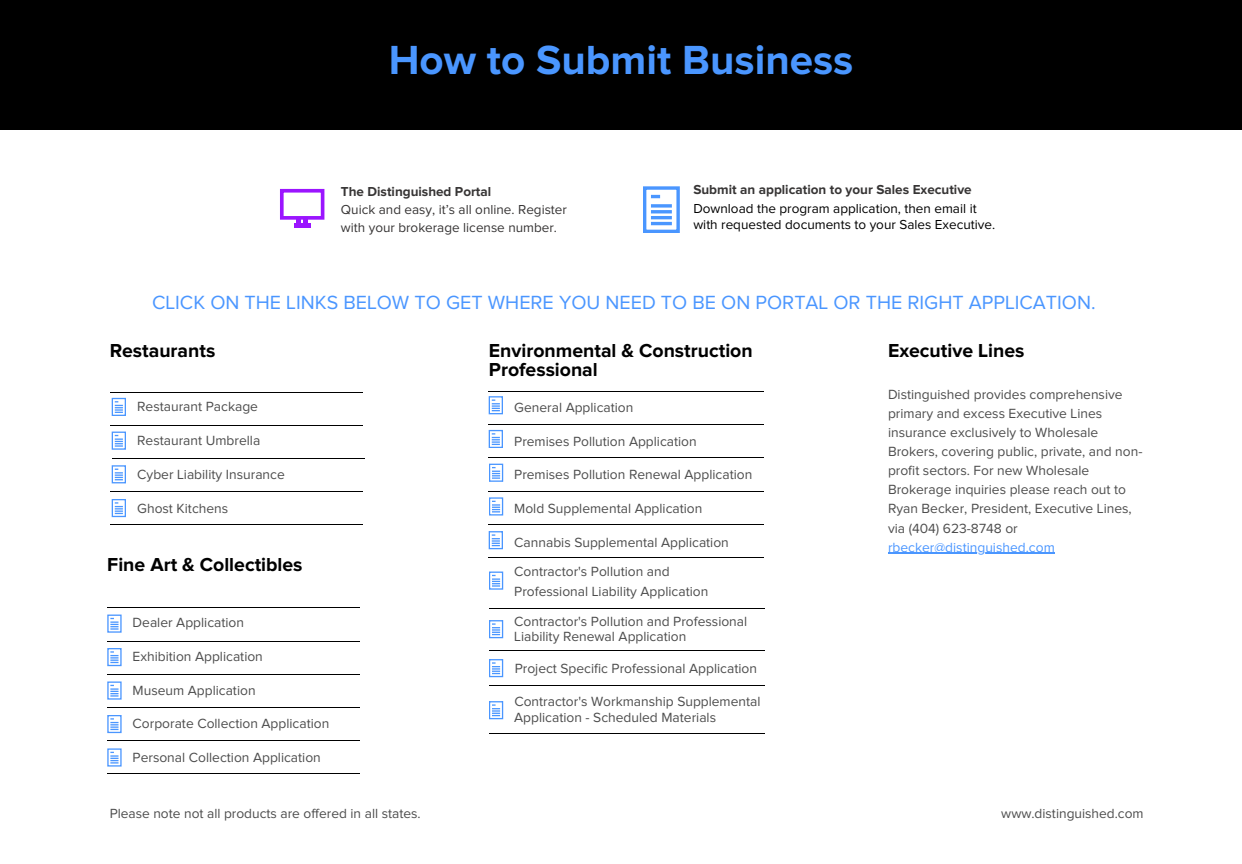
<style>
.page{position:relative;width:1242px;height:864px;background:#fff}
.page>*{position:absolute;margin:0;border:0;box-sizing:border-box;transform-origin:0 0}
.t1{font:700 42.15px "Proxima Nova";color:#4a96ff}
.t2{font:19.8px "Proxima Nova";color:#4a96ff}
.t3{font:700 19.5px/19.2px "Proxima Nova";color:#000}
.t4{font:13.8px/19.2px "Proxima Nova";color:#4d4d4d}
.t5{font:13.8px "Proxima Nova";color:#4a96ff}
.t6{font:13.65px "Proxima Nova";color:#4d4d4d}
.t7{font:13.5px/15.8px "Proxima Nova";color:#000}
.t8{font:13.5px/18px "Proxima Nova";color:#373535}
.t9{font:700 13.5px "Proxima Nova";color:#373535}
</style>
<div class="page">
<hr style="left:107px;top:608px;width:253px;height:1px;background:#000">
<hr style="left:107px;top:641px;width:253px;height:1px;background:#000">
<hr style="left:107px;top:674px;width:253px;height:1px;background:#000">
<hr style="left:107px;top:707px;width:253px;height:1px;background:#000">
<hr style="left:107px;top:740px;width:253px;height:1px;background:#000">
<hr style="left:107px;top:773px;width:253px;height:1px;background:#000">
<svg style="left:107px;top:715px;width:15px;height:18px"></svg>
<svg style="left:107px;top:681px;width:15px;height:19px"></svg>
<svg style="left:107px;top:748px;width:15px;height:19px"></svg>
<svg style="left:107px;top:615px;width:15px;height:18px"></svg>
<svg style="left:107px;top:648px;width:15px;height:18px"></svg>
<hr style="left:110px;top:392px;width:253px;height:1px;background:#000">
<hr style="left:110px;top:425px;width:253px;height:1px;background:#000">
<hr style="left:112px;top:458px;width:253px;height:1px;background:#000">
<hr style="left:110px;top:491px;width:253px;height:1px;background:#000">
<hr style="left:110px;top:524px;width:253px;height:1px;background:#000">
<svg style="left:112px;top:499px;width:14px;height:18px"></svg>
<svg style="left:112px;top:465px;width:14px;height:18px"></svg>
<svg style="left:112px;top:398px;width:14px;height:18px"></svg>
<svg style="left:112px;top:432px;width:14px;height:18px"></svg>
<svg style="left:489px;top:396px;width:14px;height:18px"></svg>
<svg style="left:489px;top:430px;width:14px;height:18px"></svg>
<svg style="left:489px;top:464px;width:14px;height:18px"></svg>
<svg style="left:489px;top:497px;width:14px;height:19px"></svg>
<svg style="left:489px;top:531px;width:14px;height:18px"></svg>
<svg style="left:489px;top:572px;width:14px;height:18px"></svg>
<hr style="left:489px;top:608px;width:275px;height:1px;background:#000">
<hr style="left:489px;top:733px;width:275px;height:1px;background:#000">
<hr style="left:489px;top:650px;width:275px;height:1px;background:#000">
<hr style="left:489px;top:685px;width:275px;height:1px;background:#000">
<svg style="left:489px;top:620px;width:14px;height:18px"></svg>
<svg style="left:489px;top:659px;width:14px;height:18px"></svg>
<svg style="left:489px;top:701px;width:14px;height:18px"></svg>
<hr style="left:489px;top:391px;width:275px;height:1px;background:#000">
<hr style="left:489px;top:424px;width:275px;height:1px;background:#000">
<hr style="left:489px;top:457px;width:275px;height:1px;background:#000">
<hr style="left:489px;top:491px;width:275px;height:1px;background:#000">
<hr style="left:489px;top:524px;width:275px;height:1px;background:#000">
<hr style="left:489px;top:557px;width:275px;height:1px;background:#000">
<svg style="left:280px;top:189px;width:44px;height:36px"></svg>
<hr style="left:294px;top:224px;width:16px;height:3px;background:#9b15ff">
<svg style="left:643px;top:186px;width:37px;height:47px"></svg>
<div style="left:0;top:0;width:1242px;height:130px;background:#000"></div>
<hr style="left:888px;top:553px;width:167px;height:1px;background:#4a96ff">
<p class="t1" style="left:389px;top:40px;width:466px">How to Submit Business</p>
<p class="t9" style="left:341px;top:186px;width:152px">The Distinguished Portal</p>
<p class="t8" style="left:341px;top:201px;width:228px">Quick and easy, it’s all online. Register with your brokerage license number.</p>
<p class="t9" style="left:693px;top:183px;width:280px">Submit an application to your Sales Executive</p>
<p class="t7" style="left:693px;top:201px;width:303px">Download the program application, then email it with requested documents to your Sales Executive.</p>
<p class="t2" style="left:152px;top:293px;width:945px">CLICK ON THE LINKS BELOW TO GET WHERE YOU NEED TO BE ON PORTAL OR THE RIGHT APPLICATION.</p>
<h3 class="t3" style="left:110px;top:342px;width:107px">Restaurants</h3>
<p class="t4" style="left:137px;top:398px;width:122px">Restaurant Package</p>
<p class="t4" style="left:137px;top:432px;width:125px">Restaurant Umbrella</p>
<p class="t4" style="left:137px;top:465px;width:149px">Cyber Liability Insurance</p>
<p class="t4" style="left:137px;top:499px;width:93px">Ghost Kitchens</p>
<h1 class="t3" style="left:107px;top:555px;width:197px">Fine Art &amp; Collectibles</h1>
<p class="t4" style="left:133px;top:613px;width:113px">Dealer Application</p>
<p class="t4" style="left:133px;top:647px;width:132px">Exhibition Application</p>
<h4 class="t4" style="left:133px;top:681px;width:125px">Museum Application</h4>
<p class="t4" style="left:133px;top:715px;width:198px">Corporate Collection Application</p>
<h2 class="t4" style="left:133px;top:748px;width:190px">Personal Collection Application</h2>
<h3 class="t3" style="left:489px;top:342px;width:265px">Environmental &amp; Construction<br>Professional</h3>
<p class="t4" style="left:514px;top:398px;width:121px">General Application</p>
<p class="t4" style="left:514px;top:432px;width:184px">Premises Pollution Application</p>
<p class="t4" style="left:514px;top:466px;width:240px">Premises Pollution Renewal Application</p>
<p class="t4" style="left:514px;top:500px;width:190px">Mold Supplemental Application</p>
<p class="t4" style="left:514px;top:533px;width:216px">Cannabis Supplemental Application</p>
<p class="t4" style="left:514px;top:563px;width:157px">Contractor's Pollution and</p>
<p class="t4" style="left:514px;top:582px;width:196px">Professional Liability Application</p>
<p class="t4" style="left:514px;top:612px;width:235px">Contractor's Pollution and Professional</p>
<p class="t4" style="left:514px;top:627px;width:174px">Liability Renewal Application</p>
<p class="t4" style="left:515px;top:659px;width:244px">Project Specific Professional Application</p>
<h3 class="t4" style="left:514px;top:692px;width:248px">Contractor's Workmanship Supplemental</h3>
<p class="t4" style="left:514px;top:708px;width:203px">Application - Scheduled Materials</p>
<p class="t3" style="left:888px;top:342px;width:138px">Executive Lines</p>
<p class="t4" style="left:888px;top:385px;width:256px">Distinguished provides comprehensive primary and excess Executive Lines insurance exclusively to Wholesale Brokers, covering public, private, and non&shy;profit sectors. For new Wholesale Brokerage inquiries please reach out to Ryan Becker, President, Executive Lines, via (404) 623-8748 or</p>
<p class="t5" style="left:888px;top:541px;width:168px">rbecker@distinguished.com</p>
<h3 class="t6" style="left:110px;top:807px;width:312px">Please note not all products are offered in all states.</h3>
<p class="t6" style="left:1001px;top:807px;width:144px">www.distinguished.com</p>
</div>
